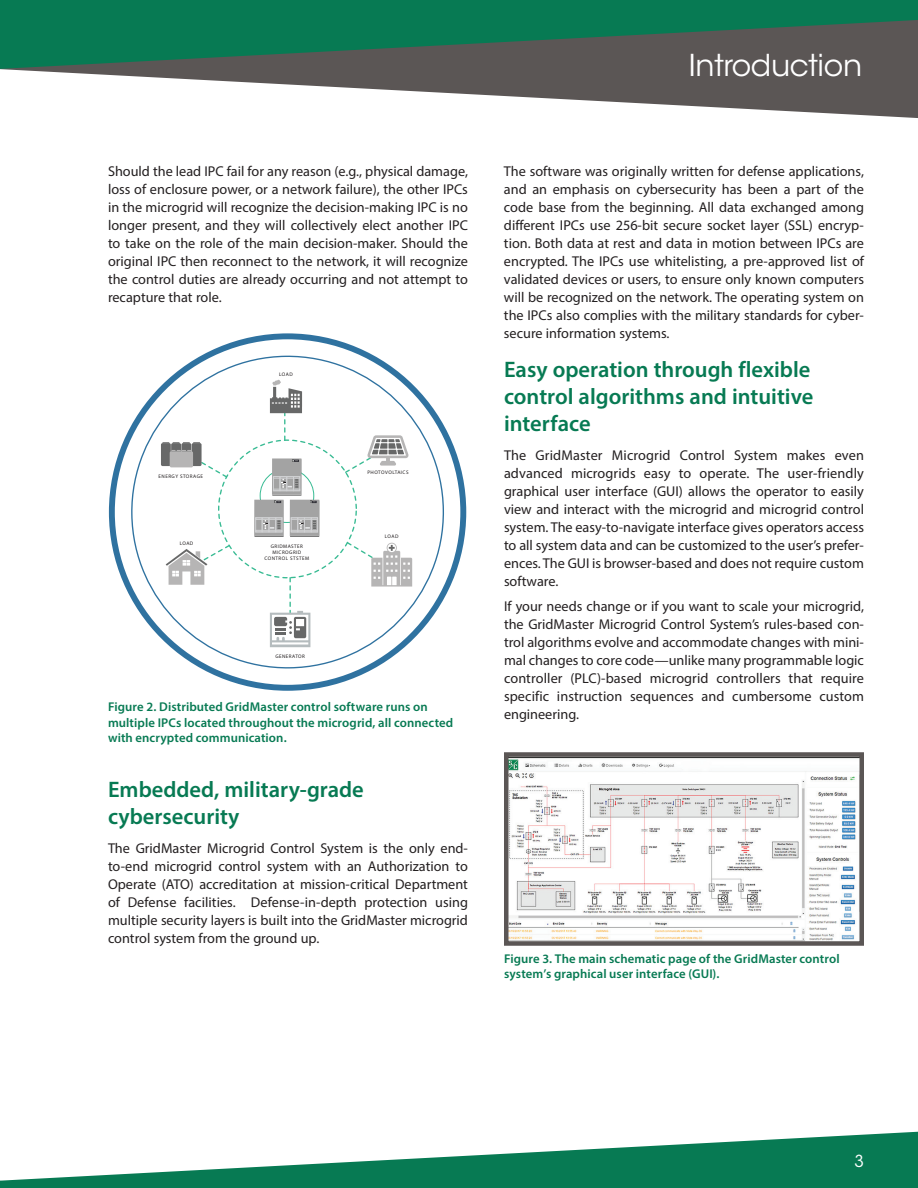
<style>
.page{position:relative;width:918px;height:1188px;background:#fff}
.page>*{position:absolute;margin:0;border:0;box-sizing:border-box;transform-origin:0 0}
.t1{font:30px "ITC Avant Garde Std";letter-spacing:-.01em;color:#fff}
.t2{font:600 22.5px/27px "Myriad Pro";color:#077a53}
.t3{font:16.5px "ITC Avant Garde Std";color:#fff}
.t4{font:14.25px/18px "Myriad Pro";color:#231f20;text-align:justify}
.t5{font:600 12.75px/15.3px "Myriad Pro";letter-spacing:.01em;color:#077a53}
.t6{font:700 5.1px/6.1px "Eurostile";letter-spacing:.09em;color:#211d1e;text-align:center}
</style>
<div class="page">
<svg style="left:0;top:1131px;width:918px;height:57px;fill:#077a53"></svg>
<svg style="left:0;top:0;width:918px;height:118px"></svg>
<svg style="left:130px;top:354px;width:315px;height:316px"></svg>
<div style="left:161px;top:443px;width:10px;height:23px;background:#676868;border-radius:2px"></div>
<svg style="left:162px;top:380px;width:250px;height:267px"></svg>
<img style="left:509px;top:757px;width:350px;height:184px">
<div style="left:504px;top:752px;width:360px;height:194px;border:4px solid #5b5655"></div>
<p class="t4" style="left:108px;top:162px;width:362px">Should the lead IPC fail for any reason (e.g., physical damage, loss of enclosure power, or a network failure), the other IPCs in the microgrid will recognize the decision-making IPC is no longer present, and they will collectively elect another IPC to take on the role of the main decision-maker. Should the original IPC then reconnect to the network, it will recognize the control duties are already occurring and not attempt to recapture that role.</p>
<p class="t6" style="left:159px;top:474px;width:46px">ENERGY STORAGE</p>
<p class="t6" style="left:180px;top:540px;width:15px">LOAD</p>
<p class="t6" style="left:279px;top:371px;width:15px">LOAD</p>
<p class="t6" style="left:264px;top:543px;width:46px">GRIDMASTER<br>MICROGRID<br>CONTROL STSTEM</p>
<p class="t6" style="left:275px;top:653px;width:31px">GENERATOR</p>
<p class="t6" style="left:367px;top:469px;width:43px">PHOTOVOLTAICS</p>
<p class="t6" style="left:385px;top:533px;width:15px">LOAD</p>
<p class="t5" style="left:108px;top:699px;width:347px">Figure 2. Distributed GridMaster control software runs on multiple IPCs located throughout the microgrid, all connected with encrypted communication.</p>
<h2 class="t2" style="left:108px;top:776px;width:257px">Embedded, military-grade cybersecurity</h2>
<p class="t4" style="left:108px;top:839px;width:362px">The GridMaster Microgrid Control System is the only end&shy;to-end microgrid control system with an Authorization to Operate (ATO) accreditation at mission-critical Department of Defense facilities. Defense-in-depth protection using multiple security layers is built into the GridMaster microgrid control system from the ground up.</p>
<h1 class="t1" style="left:689px;top:47px;width:175px">Introduction</h1>
<p class="t4" style="left:504px;top:162px;width:362px">The software was originally written for defense applications, and an emphasis on cybersecurity has been a part of the code base from the beginning. All data exchanged among different IPCs use 256-bit secure socket layer (SSL) encryp&shy;tion. Both data at rest and data in motion between IPCs are encrypted. The IPCs use whitelisting, a pre-approved list of validated devices or users, to ensure only known computers will be recognized on the network. The operating system on the IPCs also complies with the military standards for cyber&shy;secure information systems.</p>
<h2 class="t2" style="left:504px;top:356px;width:311px">Easy operation through flexible control algorithms and intuitive interface</h2>
<p class="t4" style="left:504px;top:446px;width:362px">The GridMaster Microgrid Control System makes even advanced microgrids easy to operate. The user-friendly graphical user interface (GUI) allows the operator to easily view and interact with the microgrid and microgrid control system. The easy-to-navigate interface gives operators access to all system data and can be customized to the user’s prefer&shy;ences. The GUI is browser-based and does not require custom software.</p>
<p class="t4" style="left:504px;top:597px;width:362px">If your needs change or if you want to scale your microgrid, the GridMaster Microgrid Control System’s rules-based con&shy;trol algorithms evolve and accommodate changes with mini&shy;mal changes to core code—unlike many programmable logic controller (PLC)-based microgrid controllers that require specific instruction sequences and cumbersome custom engineering.</p>
<p class="t5" style="left:504px;top:951px;width:337px">Figure 3. The main schematic page of the GridMaster control system’s graphical user interface (GUI).</p>
<p class="t3" style="left:854px;top:1151px;width:11px">3</p>
</div>
